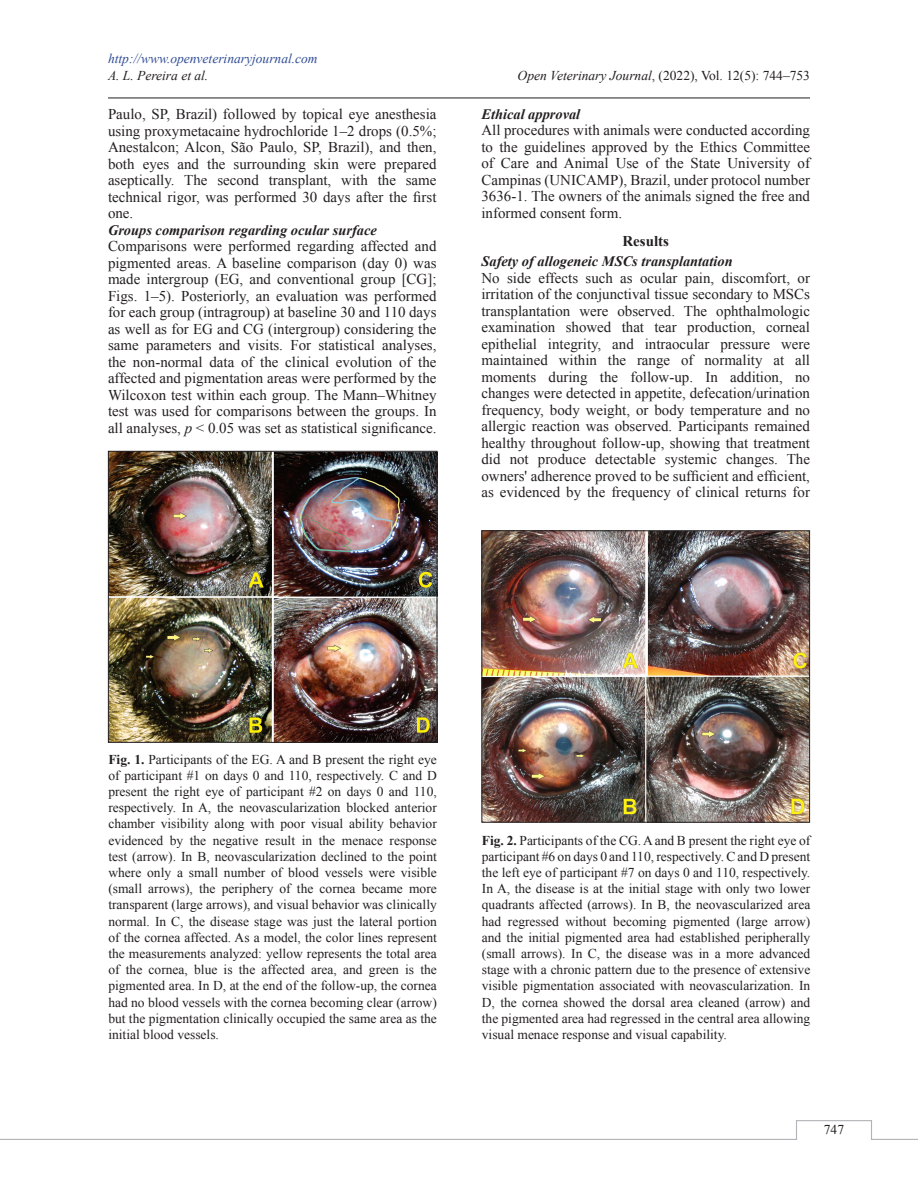
<style>
.page{position:relative;width:918px;height:1188px;background:#fff}
.page>*{position:absolute;margin:0;border:0;box-sizing:border-box;transform-origin:0 0}
.Para{font:15px/16.5px "Times New Roman";color:#231f20;text-align:justify}
.A_Head{font:700 15px "Times New Roman";color:#231f20}
.B_Head{font:italic 700 14.4px "Times New Roman";color:#231f20}
.Fig_Caption{font:13.5px/16.2px "Times New Roman";color:#231f20;text-align:justify}
.t1{font:italic 13.5px "Times New Roman";color:#304d94}
.t2{font:italic 13.5px "Times New Roman";color:#231f20}
.s1{font-style:italic}
.s2{font-weight:700}
</style>
<div class="page">
<hr style="left:108px;top:98px;width:702px;height:1px;background:#231f20">
<svg style="left:0;top:1120px;width:918px;height:20px"></svg>
<img style="left:110px;top:453px;width:325px;height:288px">
<div style="left:108px;top:451px;width:329px;height:292px;border:1px solid #231f20"></div>
<img style="left:484px;top:532px;width:324px;height:289px">
<div style="left:482px;top:530px;width:328px;height:293px;border:1px solid #231f20"></div>
<p class="t1" style="left:108px;top:50px;width:211px">http://www.openveterinaryjournal.com</p>
<p class="t2" style="left:108px;top:66px;width:102px">A. L. Pereira et al.</p>
<p class="Fig_Caption" style="left:518px;top:67px;width:294px"><span class="s1">Open Veterinary Journal</span>, (2022), Vol. 12(5): 744–753</p>
<p class="Para" style="left:108px;top:106px;width:330px">Paulo, SP, Brazil) followed by topical eye anesthesia using proxymetacaine hydrochloride 1–2 drops (0.5%; Anestalcon; Alcon, São Paulo, SP, Brazil), and then, both eyes and the surrounding skin were prepared aseptically. The second transplant, with the same technical rigor, was performed 30 days after the first one.</p>
<p class="B_Head" style="left:108px;top:220px;width:270px">Groups comparison regarding ocular surface</p>
<p class="Para" style="left:108px;top:238px;width:330px">Comparisons were performed regarding affected and pigmented areas. A baseline comparison (day 0) was made intergroup (EG, and conventional group [CG]; Figs. 1–5). Posteriorly, an evaluation was performed for each group (intragroup) at baseline 30 and 110 days as well as for EG and CG (intergroup) considering the same parameters and visits. For statistical analyses, the non-normal data of the clinical evolution of the affected and pigmentation areas were performed by the Wilcoxon test within each group. The Mann–Whitney test was used for comparisons between the groups. In all analyses, <span class="s1">p</span> &lt; 0.05 was set as statistical significance.</p>
<p class="B_Head" style="left:482px;top:104px;width:100px">Ethical approval</p>
<p class="Para" style="left:482px;top:122px;width:330px">All procedures with animals were conducted according to the guidelines approved by the Ethics Committee of Care and Animal Use of the State University of Campinas (UNICAMP), Brazil, under protocol number 3636-1. The owners of the animals signed the free and informed consent form.</p>
<p class="A_Head" style="left:623px;top:231px;width:48px">Results</p>
<p class="B_Head" style="left:482px;top:251px;width:253px">Safety of allogeneic MSCs transplantation</p>
<p class="Para" style="left:482px;top:269px;width:330px">No side effects such as ocular pain, discomfort, or irritation of the conjunctival tissue secondary to MSCs transplantation were observed. The ophthalmologic examination showed that tear production, corneal epithelial integrity, and intraocular pressure were maintained within the range of normality at all moments during the follow-up. In addition, no changes were detected in appetite, defecation/urination frequency, body weight, or body temperature and no allergic reaction was observed. Participants remained healthy throughout follow-up, showing that treatment did not produce detectable systemic changes. The owners' adherence proved to be sufficient and efficient, as evidenced by the frequency of clinical returns for</p>
<p class="Fig_Caption" style="left:108px;top:751px;width:330px"><span class="s2">Fig. 1.</span> Participants of the EG. A and B present the right eye of participant #1 on days 0 and 110, respectively. C and D present the right eye of participant #2 on days 0 and 110, respectively. In A, the neovascularization blocked anterior chamber visibility along with poor visual ability behavior evidenced by the negative result in the menace response test (arrow). In B, neovascularization declined to the point where only a small number of blood vessels were visible (small arrows), the periphery of the cornea became more transparent (large arrows), and visual behavior was clinically normal. In C, the disease stage was just the lateral portion of the cornea affected. As a model, the color lines represent the measurements analyzed: yellow represents the total area of the cornea, blue is the affected area, and green is the pigmented area. In D, at the end of the follow-up, the cornea had no blood vessels with the cornea becoming clear (arrow) but the pigmentation clinically occupied the same area as the initial blood vessels.</p>
<p class="Fig_Caption" style="left:482px;top:832px;width:330px"><span class="s2">Fig. 2.</span> Participants of the CG. A and B present the right eye of participant #6 on days 0 and 110, respectively. C and D present the left eye of participant #7 on days 0 and 110, respectively.<br>In A, the disease is at the initial stage with only two lower quadrants affected (arrows). In B, the neovascularized area had regressed without becoming pigmented (large arrow) and the initial pigmented area had established peripherally (small arrows). In C, the disease was in a more advanced stage with a chronic pattern due to the presence of extensive visible pigmentation associated with neovascularization. In D, the cornea showed the dorsal area cleaned (arrow) and the pigmented area had regressed in the central area allowing visual menace response and visual capability.</p>
<p class="Fig_Caption" style="left:824px;top:1121px;width:22px">747</p>
</div>
